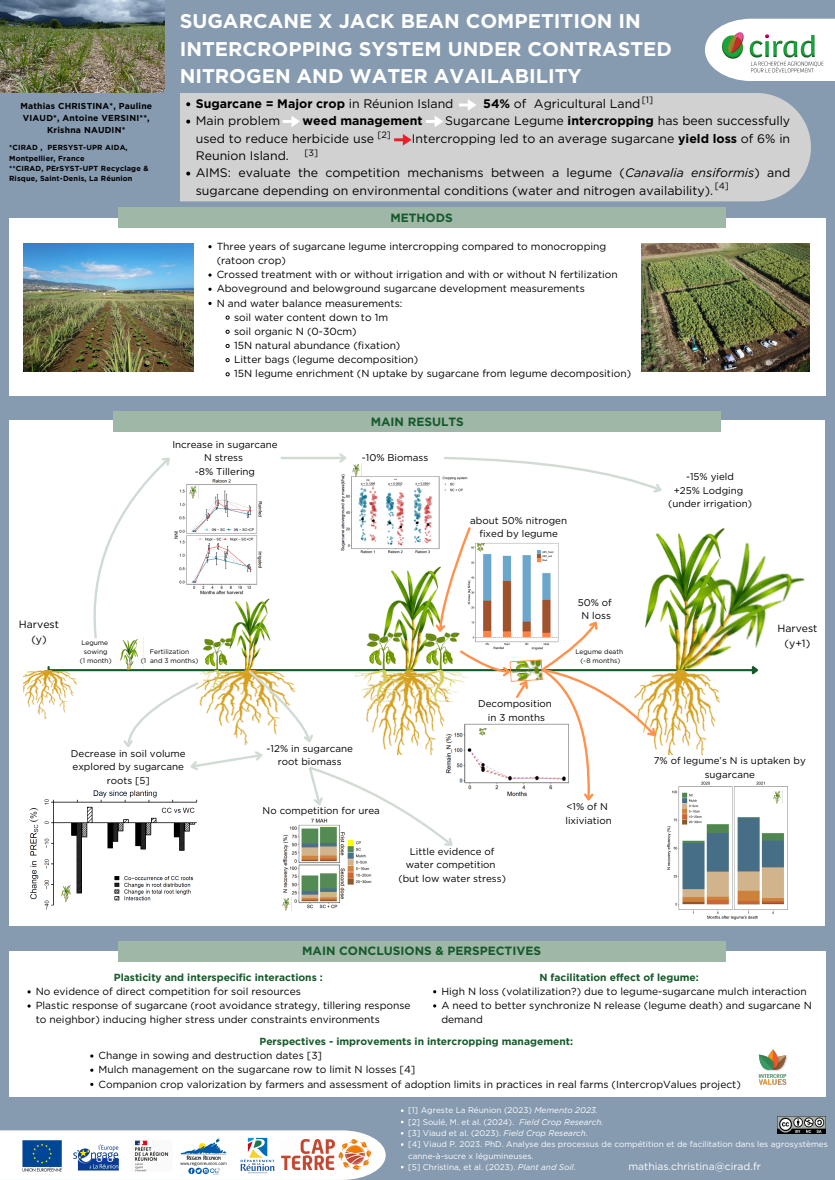
<style>
.page{position:relative;width:835px;height:1180px;background:#fff}
.page>*{position:absolute;margin:0;border:0;box-sizing:border-box;transform-origin:0 0}
.t1{font:700 19.84px/27.6px "Gotham";color:#fff}
.t2{font:12.39px/17.3px "Gotham";color:#000}
.t3{font:700 12.39px "Gotham";color:#000}
.t4{font:700 11.97px "Gotham";color:#165a2b}
.t5{font:10.5px/14.7px "Gotham";color:#000;text-align:center}
.t6{font:10.32px "Gotham";color:#fff}
.t7{font:10.25px/14.2px "Gotham";color:#000}
.t8{font:700 10.25px "Gotham";color:#165a2b}
.t9{font:9.8px/13.6px "Gotham";color:#000;text-align:center}
.t10{font:9.17px "Gotham";color:#000}
.t11{font:700 8.61px/11.8px "Gotham";letter-spacing:.025em;color:#000;text-align:center}
.t12{font:8.22px/11.3px "Gotham";color:#fff}
.t13{font:italic 8.22px/11.3px "Gotham";color:#fff}
.t14{font:700 7.35px/10.2px "Gotham";letter-spacing:.025em;color:#000}
.t15{font:6.65px "Gotham";color:#000}
.s1{font-weight:400}
.s2{font-weight:700}
.s3{font-style:italic}
.s4{font-style:normal}
</style>
<div class="page">
<div style="left:0;top:0;width:834px;height:1180px;background:#869ab0"></div>
<div style="left:9px;top:218px;width:816px;height:177px;background:#fff"></div>
<img style="left:0;top:1px;width:164px;height:92px">
<svg style="left:705px;top:19px;width:129px;height:62px"></svg>
<img style="left:722px;top:29px;width:104px;height:45px">
<svg style="left:0;top:1130px;width:385px;height:50px;background:#edeff2"></svg>
<img style="left:15px;top:1131px;width:265px;height:46px">
<img style="left:777px;top:1116px;width:48px;height:17px">
<div style="left:129px;top:93px;width:681px;height:108px;background:#d1d1d1;border-radius:54px"></div>
<svg style="left:186px;top:102px;width:4px;height:4px"></svg>
<svg style="left:186px;top:120px;width:4px;height:4px"></svg>
<svg style="left:186px;top:172px;width:4px;height:3px"></svg>
<svg style="left:426px;top:116px;width:17px;height:11px"></svg>
<svg style="left:394px;top:134px;width:17px;height:12px"></svg>
<svg style="left:282px;top:116px;width:18px;height:11px"></svg>
<svg style="left:459px;top:99px;width:17px;height:12px"></svg>
<div style="left:122px;top:96px;width:43px;height:108px;background:#869ab0"></div>
<div style="left:164px;top:89px;width:15px;height:115px;background:#869ab0"></div>
<div style="left:118px;top:207px;width:607px;height:21px;background:#9fb7a7"></div>
<img style="left:23px;top:244px;width:171px;height:127px">
<img style="left:641px;top:244px;width:168px;height:127px">
<div style="left:9px;top:420px;width:815px;height:505px;background:#fff"></div>
<div style="left:114px;top:411px;width:606px;height:21px;background:#9fb7a7"></div>
<div style="left:9px;top:951px;width:816px;height:145px;background:#fff"></div>
<div style="left:118px;top:941px;width:607px;height:20px;background:#9fb7a7"></div>
<hr style="left:49px;top:669px;width:703px;height:2px;background:#165a2b">
<img style="left:665px;top:508px;width:160px;height:202px">
<img style="left:23px;top:670px;width:44px;height:49px">
<img style="left:665px;top:670px;width:61px;height:84px">
<img style="left:667px;top:781px;width:121px;height:139px">
<img style="left:283px;top:851px;width:89px;height:58px">
<img style="left:29px;top:799px;width:165px;height:111px">
<img style="left:758px;top:1049px;width:30px;height:36px">
<img style="left:280px;top:1139px;width:90px;height:30px">
<img style="left:58px;top:884px;width:16px;height:17px">
<svg style="left:282px;top:897px;width:10px;height:13px"></svg>
<svg style="left:771px;top:790px;width:11px;height:13px"></svg>
<svg style="left:67px;top:453px;width:598px;height:398px"></svg>
<p class="t11" style="left:20px;top:100px;width:133px">Mathias CHRISTINA*, Pauline<br>VIAUD*, Antoine VERSINI**,<br>Krishna NAUDIN*</p>
<p class="t14" style="left:9px;top:143px;width:120px">*CIRAD , PERSYST-UPR AIDA,<br>Montpellier, France</p>
<h5 class="t14" style="left:9px;top:163px;width:141px">**CIRAD, PErSYST-UPT Recyclage &amp;<br>Risque, Saint-Denis, La Réunion</h5>
<p class="t1" style="left:180px;top:7px;width:494px">SUGARCANE X JACK BEAN COMPETITION IN<br>INTERCROPPING SYSTEM UNDER CONTRASTED<br>NITROGEN AND WATER AVAILABILITY</p>
<p class="t10" style="left:641px;top:94px;width:13px">[1]</p>
<p class="t3" style="left:196px;top:96px;width:259px">Sugarcane = Major crop <span class="s1">in Réunion Island</span></p>
<p class="t2" style="left:483px;top:95px;width:159px"><span class="s2">54%</span> of Agricultural Land</p>
<p class="t2" style="left:196px;top:112px;width:86px">Main problem</p>
<p class="t3" style="left:302px;top:113px;width:122px">weed management</p>
<p class="t2" style="left:445px;top:112px;width:346px">Sugarcane Legume <span class="s2">intercropping</span> has been successfully</p>
<p class="t2" style="left:196px;top:130px;width:180px">used to reduce herbicide use</p>
<p class="t2" style="left:412px;top:130px;width:380px">Intercropping led to an average sugarcane <span class="s2">yield loss</span> of 6% in</p>
<p class="t2" style="left:196px;top:147px;width:95px">Reunion Island.</p>
<p class="t2" style="left:196px;top:164px;width:596px">AIMS: evaluate the competition mechanisms between a legume (<span class="s3">Canavalia ensiformis</span>) and sugarcane depending on environmental conditions (water and nitrogen availability).</p>
<h5 class="t10" style="left:377px;top:129px;width:15px">[2]</h5>
<h5 class="t10" style="left:304px;top:147px;width:15px">[3]</h5>
<p class="t10" style="left:714px;top:181px;width:16px">[4]</p>
<h6 class="t4" style="left:390px;top:211px;width:64px">METHODS</h6>
<p class="t7" style="left:217px;top:239px;width:391px">Three years of sugarcane legume intercropping compared to monocropping (ratoon crop)</p>
<p class="t7" style="left:217px;top:267px;width:402px">Crossed treatment with or without irrigation and with or without N fertilization</p>
<p class="t7" style="left:217px;top:282px;width:369px">Aboveground and belowground sugarcane development measurements</p>
<h5 class="t7" style="left:217px;top:296px;width:187px">N and water balance measurements:</h5>
<h5 class="t7" style="left:234px;top:310px;width:155px">soil water content down to 1m</h5>
<p class="t7" style="left:234px;top:324px;width:124px">soil organic N (0-30cm)</p>
<h5 class="t7" style="left:234px;top:338px;width:168px">15N natural abundance (fixation)</h5>
<p class="t7" style="left:234px;top:352px;width:186px">Litter bags (legume decomposition)</p>
<p class="t7" style="left:234px;top:367px;width:398px">15N legume enrichment (N uptake by sugarcane from legume decomposition)</p>
<h5 class="t9" style="left:172px;top:437px;width:107px">Increase in sugarcane<br>N stress<br>-8% Tillering</h5>
<h2 class="t4" style="left:370px;top:414px;width:95px">MAIN RESULTS</h2>
<h5 class="t9" style="left:362px;top:451px;width:68px">-10% Biomass</h5>
<p class="t9" style="left:470px;top:513px;width:98px">about 50% nitrogen fixed by legume</p>
<p class="t9" style="left:668px;top:470px;width:85px">-15% yield<br>+25% Lodging (under irrigation)</p>
<p class="t5" style="left:19px;top:617px;width:42px">Harvest (y)</p>
<p class="t15" style="left:81px;top:638px;width:28px">Legume</p>
<p class="t15" style="left:84px;top:647px;width:25px">sowing</p>
<p class="t15" style="left:80px;top:656px;width:33px">(1 month)</p>
<p class="t15" style="left:150px;top:647px;width:41px">Fertilization</p>
<p class="t15" style="left:141px;top:656px;width:59px">(1 and 3 months)</p>
<p class="t9" style="left:71px;top:746px;width:116px">Decrease in soil volume explored by sugarcane roots [5]</p>
<p class="t9" style="left:266px;top:741px;width:88px">-12% in sugarcane root biomass</p>
<p class="t9" style="left:262px;top:804px;width:119px">No competition for urea</p>
<p class="t9" style="left:478px;top:697px;width:75px">Decomposition in 3 months</p>
<p class="t9" style="left:577px;top:595px;width:36px">50% of<br>N loss</p>
<p class="t15" style="left:575px;top:647px;width:49px">Legume death</p>
<p class="t15" style="left:580px;top:656px;width:41px">(~8 months)</p>
<p class="t9" style="left:398px;top:844px;width:109px">Little evidence of water competition (but low water stress)</p>
<p class="t9" style="left:565px;top:799px;width:48px;text-align:left">&lt;1% of N lixiviation</p>
<p class="t4" style="left:302px;top:944px;width:240px">MAIN CONCLUSIONS &amp; PERSPECTIVES</p>
<p class="t5" style="left:777px;top:621px;width:42px">Harvest (y+1)</p>
<p class="t9" style="left:653px;top:754px;width:153px">7% of legume’s N is uptaken by sugarcane</p>
<p class="t8" style="left:539px;top:971px;width:161px">N facilitation effect of legume:</p>
<p class="t7" style="left:441px;top:984px;width:367px">High N loss (volatilization?) due to legume-sugarcane mulch interaction</p>
<h4 class="t7" style="left:441px;top:998px;width:372px">A need to better synchronize N release (legume death) and sugarcane N demand</h4>
<p class="t8" style="left:259px;top:1035px;width:315px">Perspectives - improvements in intercropping management:</p>
<p class="t7" style="left:98px;top:1048px;width:225px">Change in sowing and destruction dates [3]</p>
<h4 class="t7" style="left:98px;top:1062px;width:318px">Mulch management on the sugarcane row to limit N losses [4]</h4>
<p class="t7" style="left:98px;top:1076px;width:643px">Companion crop valorization by farmers and assessment of adoption limits in practices in real farms (IntercropValues project)</p>
<h5 class="t8" style="left:114px;top:971px;width:210px">Plasticity and interspecific interactions :</h5>
<h2 class="t7" style="left:36px;top:984px;width:266px">No evidence of direct competition for soil resources</h2>
<h4 class="t7" style="left:36px;top:998px;width:376px">Plastic response of sugarcane (root avoidance strategy, tillering response to neighbor) inducing higher stress under constraints environments</h4>
<p class="t12" style="left:408px;top:1104px;width:191px">[1] Agreste La Réunion (2023) <span class="s3">Memento 2023.</span></p>
<p class="t12" style="left:408px;top:1116px;width:107px">[2] Soulé, M. et al. (2024).</p>
<p class="t13" style="left:408px;top:1116px;width:197px;text-indent:111px">Field Crop Research. <span class="s4">[3] Viaud et al. (2023).</span> Field Crop Research.</p>
<p class="t12" style="left:408px;top:1138px;width:421px">[4] Viaud P. 2023. PhD. Analyse des processus de compétition et de facilitation dans les agrosystèmes canne-à-sucre x légumineuses.</p>
<h5 class="t12" style="left:408px;top:1161px;width:169px">[5] Christina, et al. (2023). <span class="s3">Plant and Soil</span>.</h5>
<p class="t6" style="left:628px;top:1159px;width:134px">mathias.christina@cirad.fr</p>
</div>
